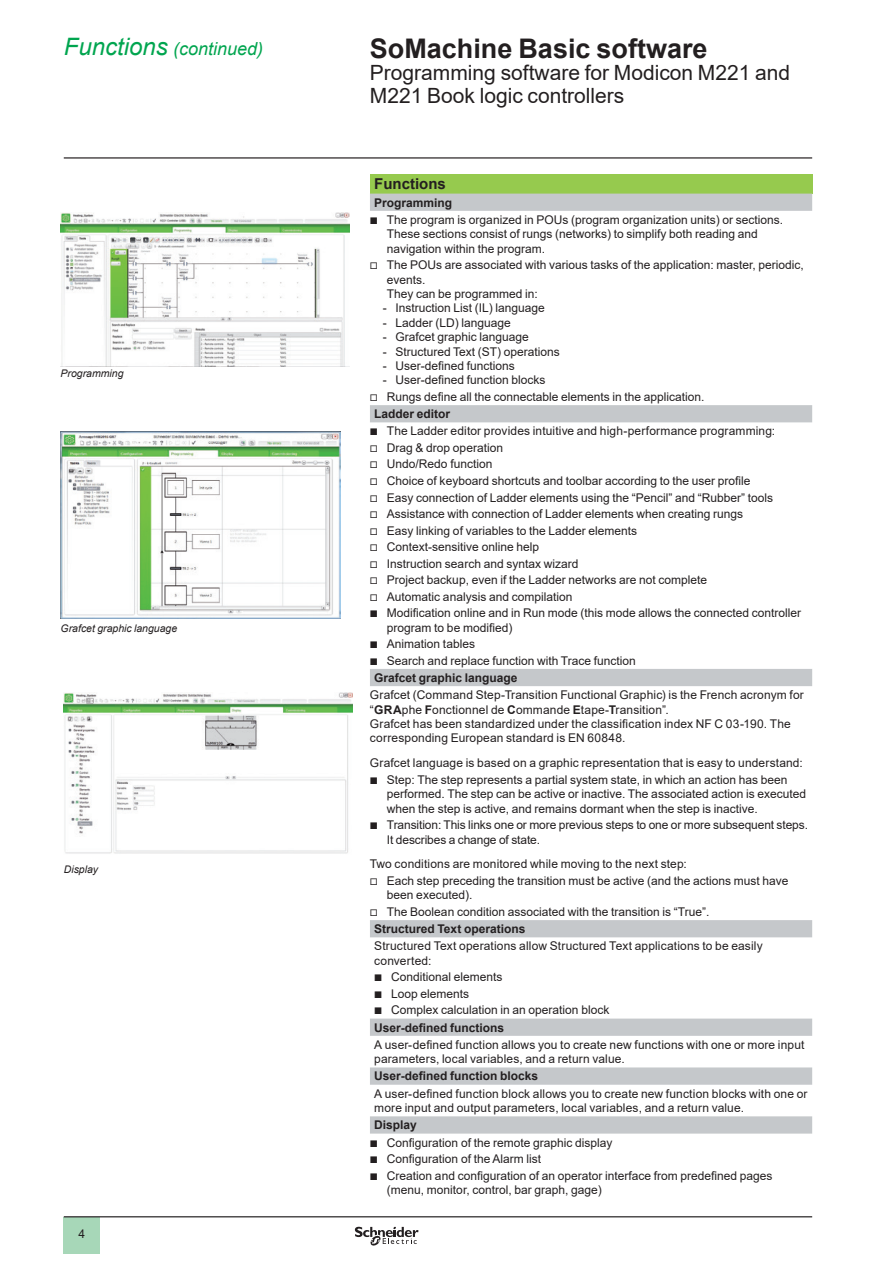
<style>
.page{position:relative;width:893px;height:1263px;background:#fff}
.page>*{position:absolute;margin:0;border:0;box-sizing:border-box;transform-origin:0 0}
._0_TitleLev1{font:700 27px "Arial";color:#231f20}
._0_TitleLev2{font:21px/22.5px "Arial";color:#231f20}
._0_Topic{font:italic 18px "Arial";color:#00a54f}
._1_Section_3__10{font:700 15px "Arial";color:#231f20}
._1_Text__8{font:12px/14.4px "Arial";color:#231f20}
._1_Section_4__8{font:700 12px "Arial";color:#231f20}
._1_Legend___Nota__7{font:italic 10.5px "Arial";color:#231f20}
.s1{font-size:24px}
.s2{font-family:"Graph Schneider"}
.s3{font-weight:700}
</style>
<div class="page">
<hr style="left:64px;top:157px;width:748px;height:2px;background:#231f20">
<div style="left:64px;top:1217px;width:36px;height:37px;background:#a7d7b8"></div>
<hr style="left:64px;top:1216px;width:748px;height:1px;background:#231f20">
<svg style="left:355px;top:1226px;width:64px;height:20px"></svg>
<div style="left:370px;top:174px;width:442px;height:20px;background:#96ca4e"></div>
<svg style="left:370px;top:194px;width:442px;height:939px"></svg>
<img style="left:64px;top:693px;width:289px;height:161px">
<img style="left:61px;top:213px;width:289px;height:153px">
<img style="left:61px;top:431px;width:280px;height:188px">
<p class="_0_Topic" style="left:64px;top:37px;width:201px"><span class="s1">Functions</span> (continued)</p>
<p class="_0_TitleLev1" style="left:370px;top:29px;width:339px">SoMachine Basic software</p>
<p class="_0_TitleLev2" style="left:370px;top:61px;width:422px">Programming software for Modicon M221 and<br>M221 Book logic controllers</p>
<p class="_1_Legend___Nota__7" style="left:61px;top:367px;width:65px">Programming</p>
<p class="_1_Legend___Nota__7" style="left:61px;top:622px;width:118px">Grafcet graphic language</p>
<p class="_1_Legend___Nota__7" style="left:64px;top:862px;width:36px">Display</p>
<p class="_1_Text__8" style="left:79px;top:1226px;width:8px">4</p>
<p class="_1_Section_3__10" style="left:374px;top:173px;width:73px">Functions</p>
<p class="_1_Section_4__8" style="left:374px;top:194px;width:80px">Programming</p>
<p class="_1_Text__8" style="left:387px;top:212px;width:398px;text-indent:-17px"><span class="s2">b</span> The program is organized in POUs (program organization units) or sections.<br>These sections consist of rungs (networks) to simplify both reading and navigation within the program.</p>
<p class="_1_Text__8" style="left:387px;top:258px;width:418px;text-indent:-17px"><span class="s2">v</span> The POUs are associated with various tasks of the application: master, periodic, events.<br>They can be programmed in:</p>
<p class="_1_Text__8" style="left:383px;top:301px;width:164px">- Instruction List (IL) language</p>
<p class="_1_Text__8" style="left:383px;top:315px;width:130px">- Ladder (LD) language</p>
<p class="_1_Text__8" style="left:383px;top:330px;width:148px">- Grafcet graphic language</p>
<p class="_1_Text__8" style="left:383px;top:344px;width:179px">- Structured Text (ST) operations</p>
<p class="_1_Text__8" style="left:383px;top:358px;width:134px">- User-defined functions</p>
<p class="_1_Text__8" style="left:383px;top:373px;width:164px">- User-defined function blocks</p>
<p class="_1_Text__8" style="left:370px;top:389px;width:336px"><span class="s2">v</span> Rungs define all the connectable elements in the application.</p>
<p class="_1_Section_4__8" style="left:374px;top:405px;width:78px">Ladder editor</p>
<p class="_1_Text__8" style="left:370px;top:424px;width:407px"><span class="s2">b</span> The Ladder editor provides intuitive and high-performance programming:</p>
<p class="_1_Text__8" style="left:370px;top:440px;width:135px"><span class="s2">v</span> Drag &amp; drop operation</p>
<p class="_1_Text__8" style="left:370px;top:457px;width:124px"><span class="s2">v</span> Undo/Redo function</p>
<p class="_1_Text__8" style="left:370px;top:473px;width:382px"><span class="s2">v</span> Choice of keyboard shortcuts and toolbar according to the user profile</p>
<p class="_1_Text__8" style="left:370px;top:490px;width:405px"><span class="s2">v</span> Easy connection of Ladder elements using the “Pencil” and “Rubber” tools</p>
<p class="_1_Text__8" style="left:370px;top:506px;width:375px"><span class="s2">v</span> Assistance with connection of Ladder elements when creating rungs</p>
<p class="_1_Text__8" style="left:370px;top:523px;width:269px"><span class="s2">v</span> Easy linking of variables to the Ladder elements</p>
<p class="_1_Text__8" style="left:370px;top:540px;width:171px"><span class="s2">v</span> Context-sensitive online help</p>
<p class="_1_Text__8" style="left:370px;top:556px;width:210px"><span class="s2">v</span> Instruction search and syntax wizard</p>
<p class="_1_Text__8" style="left:370px;top:573px;width:339px"><span class="s2">v</span> Project backup, even if the Ladder networks are not complete</p>
<p class="_1_Text__8" style="left:370px;top:589px;width:204px"><span class="s2">v</span> Automatic analysis and compilation</p>
<p class="_1_Text__8" style="left:387px;top:606px;width:416px;text-indent:-17px"><span class="s2">b</span> Modification online and in Run mode (this mode allows the connected controller program to be modified)</p>
<p class="_1_Text__8" style="left:370px;top:637px;width:107px"><span class="s2">b</span> Animation tables</p>
<p class="_1_Text__8" style="left:370px;top:653px;width:267px"><span class="s2">b</span> Search and replace function with Trace function</p>
<p class="_1_Section_4__8" style="left:374px;top:669px;width:145px">Grafcet graphic language</p>
<p class="_1_Text__8" style="left:370px;top:688px;width:435px">Grafcet (Command Step-Transition Functional Graphic) is the French acronym for “<span class="s3">GRA</span>phe <span class="s3">F</span>onctionnel de <span class="s3">C</span>ommande <span class="s3">E</span>tape-<span class="s3">T</span>ransition”.</p>
<p class="_1_Text__8" style="left:370px;top:716px;width:422px">Grafcet has been standardized under the classification index NF C 03-190. The corresponding European standard is EN 60848.</p>
<p class="_1_Text__8" style="left:370px;top:756px;width:434px">Grafcet language is based on a graphic representation that is easy to understand:</p>
<p class="_1_Text__8" style="left:387px;top:772px;width:421px;text-indent:-17px"><span class="s2">b</span> Step: The step represents a partial system state, in which an action has been performed. The step can be active or inactive. The associated action is executed when the step is active, and remains dormant when the step is inactive.</p>
<p class="_1_Text__8" style="left:387px;top:818px;width:423px;text-indent:-17px"><span class="s2">b</span> Transition: This links one or more previous steps to one or more subsequent steps.<br>It describes a change of state.</p>
<p class="_1_Text__8" style="left:370px;top:857px;width:318px">Two conditions are monitored while moving to the next step:</p>
<p class="_1_Text__8" style="left:387px;top:873px;width:403px;text-indent:-17px"><span class="s2">v</span> Each step preceding the transition must be active (and the actions must have been executed).</p>
<p class="_1_Text__8" style="left:370px;top:904px;width:341px"><span class="s2">v</span> The Boolean condition associated with the transition is “True”.</p>
<p class="_1_Section_4__8" style="left:374px;top:920px;width:153px">Structured Text operations</p>
<p class="_1_Text__8" style="left:374px;top:939px;width:390px">Structured Text operations allow Structured Text applications to be easily converted:</p>
<p class="_1_Text__8" style="left:374px;top:970px;width:130px"><span class="s2">b</span> Conditional elements</p>
<p class="_1_Text__8" style="left:374px;top:986px;width:97px"><span class="s2">b</span> Loop elements</p>
<p class="_1_Text__8" style="left:374px;top:1003px;width:237px"><span class="s2">b</span> Complex calculation in an operation block</p>
<p class="_1_Section_4__8" style="left:374px;top:1019px;width:132px">User-defined functions</p>
<p class="_1_Text__8" style="left:374px;top:1037px;width:432px">A user-defined function allows you to create new functions with one or more input parameters, local variables, and a return value.</p>
<p class="_1_Section_4__8" style="left:374px;top:1068px;width:166px">User-defined function blocks</p>
<p class="_1_Text__8" style="left:374px;top:1086px;width:435px">A user-defined function block allows you to create new function blocks with one or more input and output parameters, local variables, and a return value.</p>
<p class="_1_Section_4__8" style="left:374px;top:1117px;width:44px">Display</p>
<p class="_1_Text__8" style="left:370px;top:1135px;width:244px"><span class="s2">b</span> Configuration of the remote graphic display</p>
<p class="_1_Text__8" style="left:370px;top:1151px;width:173px"><span class="s2">b</span> Configuration of the Alarm list</p>
<p class="_1_Text__8" style="left:387px;top:1168px;width:387px;text-indent:-17px"><span class="s2">b</span> Creation and configuration of an operator interface from predefined pages (menu, monitor, control, bar graph, gage)</p>
</div>
